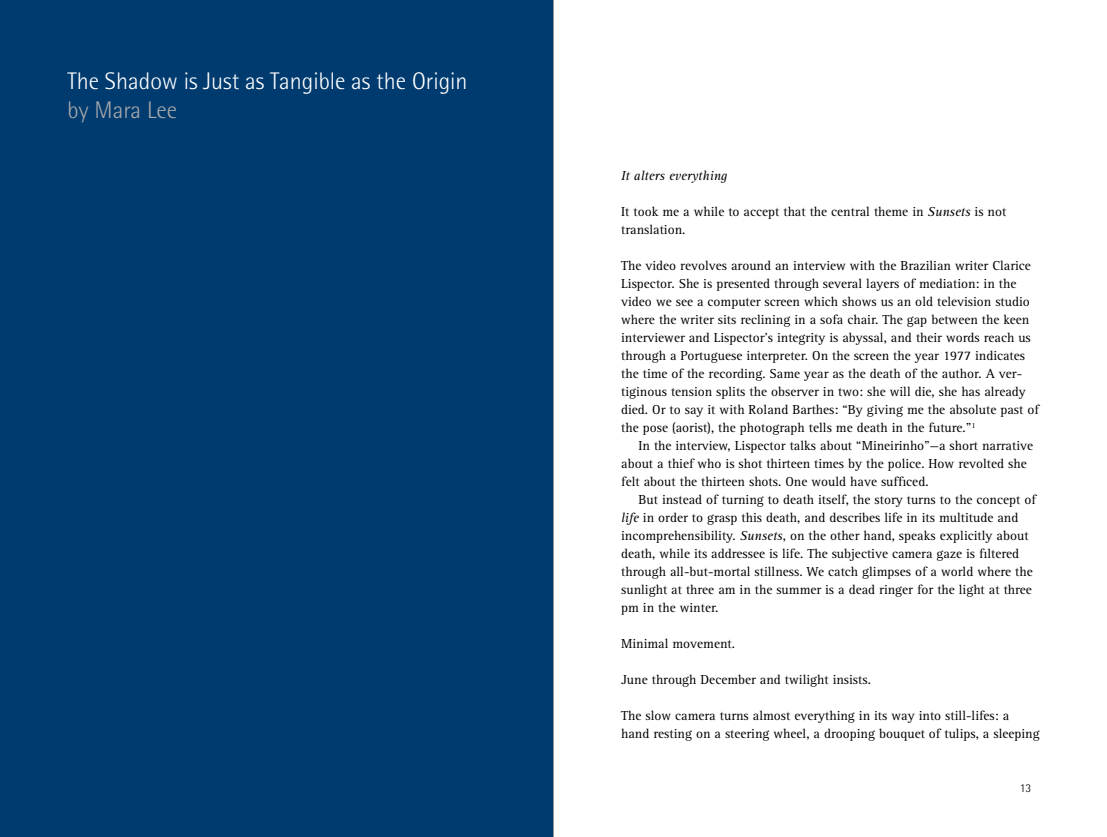
<style>
.page{position:relative;width:1107px;height:837px;background:#fff}
.page>*{position:absolute;margin:0;border:0;box-sizing:border-box;transform-origin:0 0}
.t1{font:300 24px "Rotis Semi Sans Std";color:#fff}
.t2{font:300 24px "Rotis Semi Sans Std";color:#a7a9ac}
.t3{font:13.5px/18px "Rotis Serif Std";color:#000}
.t4{font:italic 13.5px "Rotis Serif Std";color:#000}
.t5{font:300 12px "Rotis Semi Sans Std";color:#000}
.s1{font-style:italic}
</style>
<div class="page">
<div style="left:0;top:0;width:554px;height:837px;background:#003b6f"></div>
<hr style="left:553px;top:0;width:1px;height:837px;background:#939598">
<h1 class="t1" style="left:68px;top:67px;width:402px">The Shadow is Just as Tangible as the Origin</h1>
<h1 class="t2" style="left:68px;top:96px;width:111px">by Mara Lee</h1>
<p class="t4" style="left:621px;top:168px;width:108px">It alters everything</p>
<p class="t3" style="left:621px;top:203px;width:387px">It took me a while to accept that the central theme in <span class="s1">Sunsets</span> is not translation.</p>
<p class="t3" style="left:621px;top:257px;width:419px">The video revolves around an interview with the Brazilian writer Clarice Lispector. She is presented through several layers of mediation: in the video we see a computer screen which shows us an old television studio where the writer sits reclining in a sofa chair. The gap between the keen interviewer and Lispector’s integrity is abyssal, and their words reach us through a Portuguese interpreter. On the screen the year 1977 indicates the time of the recording. Same year as the death of the author. A ver&shy;tiginous tension splits the observer in two: she will die, she has already died. Or to say it with Roland Barthes: “By giving me the absolute past of the pose (aorist), the photograph tells me death in the future.”<sup>1</sup></p>
<p class="t3" style="left:621px;top:437px;width:413px;text-indent:17px">In the interview, Lispector talks about “Mineirinho”—a short narrative about a thief who is shot thirteen times by the police. How revolted she felt about the thirteen shots. One would have sufficed.</p>
<p class="t3" style="left:621px;top:491px;width:416px;text-indent:17px">But instead of turning to death itself, the story turns to the concept of <span class="s1">life</span> in order to grasp this death, and describes life in its multitude and incomprehensibility. <span class="s1">Sunsets</span>, on the other hand, speaks explicitly about death, while its addressee is life. The subjective camera gaze is filtered through all-but-mortal stillness. We catch glimpses of a world where the sunlight at three am in the summer is a dead ringer for the light at three pm in the winter.</p>
<p class="t3" style="left:621px;top:635px;width:115px">Minimal movement.</p>
<p class="t3" style="left:621px;top:671px;width:251px">June through December and twilight insists.</p>
<p class="t3" style="left:621px;top:707px;width:420px">The slow camera turns almost everything in its way into still-lifes: a hand resting on a steering wheel, a drooping bouquet of tulips, a sleeping</p>
<p class="t5" style="left:1020px;top:781px;width:13px">13</p>
</div>
